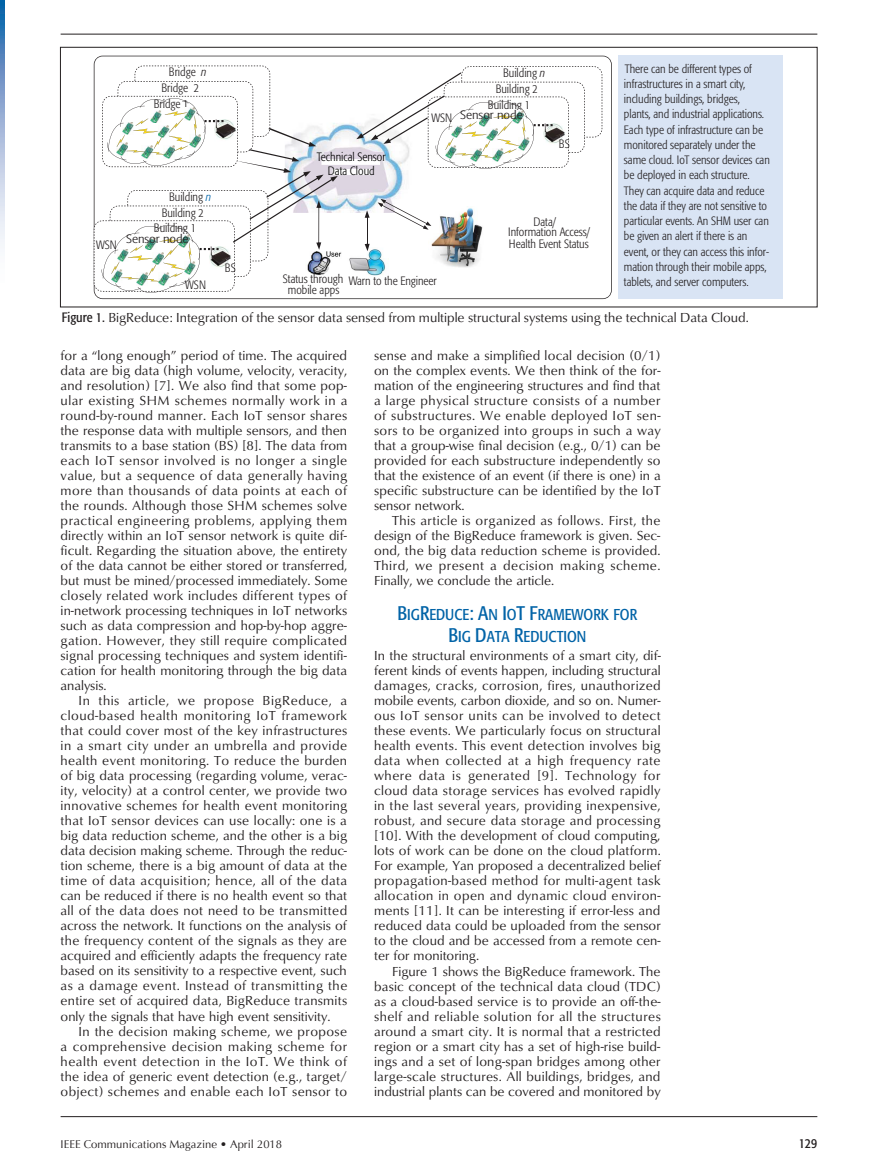
<style>
.page{position:relative;width:878px;height:1175px;background:#fff}
.page>*{position:absolute;margin:0;border:0;box-sizing:border-box;transform-origin:0 0}
.t1{font:15.6px/22.5px "Formata Condensed SC800";color:#0163a7;text-align:center}
.t2{font:13.5px/15px "Classico URW";color:#231f20;text-align:justify}
.t3{font:13.5px "Formata Condensed SC800";color:#231f20}
.t4{font:300 condensed 12px/15.3px "Formata";color:#231f20}
.t5{font:300 condensed 12px/13.4px "Formata";color:#000;text-align:center}
.t6{font:300 condensed 12px "Formata";color:#231f20;scale:1.19 1}
.t7{font:11.25px "Optima";color:#231f20}
.s1{font-style:italic}
.s2{font-style:italic;color:#0063a7}
.s3{font-family:"Formata";font-stretch:condensed}
.s4{font-size:19.5px}
</style>
<div class="page">
<hr style="left:61px;top:34px;width:756px;height:1px;background:#231f20">
<hr style="left:61px;top:1115px;width:756px;height:1px;background:#231f20">
<svg style="left:0;top:0;width:4px;height:246px"></svg>
<svg style="left:94px;top:56px;width:517px;height:243px"></svg>
<img style="left:346px;top:248px;width:42px;height:29px">
<img style="left:428px;top:206px;width:56px;height:62px">
<img style="left:338px;top:251px;width:4px;height:26px">
<img style="left:338px;top:114px;width:74px;height:99px">
<img style="left:338px;top:152px;width:18px;height:6px">
<svg style="left:356px;top:66px;width:246px;height:103px"></svg>
<svg style="left:364px;top:210px;width:5px;height:8px"></svg>
<svg style="left:364px;top:243px;width:5px;height:8px"></svg>
<hr style="left:366px;top:216px;width:1px;height:32px;background:#231f20">
<svg style="left:377px;top:199px;width:54px;height:31px"></svg>
<svg style="left:94px;top:66px;width:244px;height:227px"></svg>
<hr style="left:318px;top:206px;width:1px;height:40px;background:#231f20">
<div style="left:618px;top:55px;width:164px;height:244px;background:#d9e4f4"></div>
<div style="left:60px;top:47px;width:757px;height:260px;border:1px solid #231f20"></div>
<p class="t4" style="left:169px;top:64px;width:39px">Bridge <span class="s1">n</span></p>
<p class="t4" style="left:161px;top:80px;width:39px">Bridge 2</p>
<p class="t4" style="left:154px;top:96px;width:36px">Bridge 1</p>
<p class="t4" style="left:96px;top:237px;width:22px">WSN</p>
<p class="t4" style="left:169px;top:189px;width:44px">Building <span class="s2">n</span></p>
<p class="t4" style="left:162px;top:205px;width:43px">Building 2</p>
<p class="t4" style="left:154px;top:221px;width:43px">Building 1</p>
<p class="t6" style="left:126px;top:231px;width:54px">Sensor node</p>
<p class="t4" style="left:185px;top:277px;width:22px">WSN</p>
<p class="t4" style="left:225px;top:260px;width:12px">BS</p>
<p class="t5" style="left:316px;top:151px;width:70px">Technical Sensor<br>Data Cloud</p>
<p class="t4" style="left:503px;top:65px;width:44px">Building <span class="s1">n</span></p>
<p class="t4" style="left:431px;top:107px;width:93px">WSN Sensor node</p>
<p class="t4" style="left:495px;top:81px;width:43px">Building 2</p>
<p class="t4" style="left:487px;top:97px;width:43px">Building 1</p>
<p class="t4" style="left:558px;top:136px;width:12px">BS</p>
<p class="t4" style="left:508px;top:216px;width:83px;line-height:10.2px;text-indent:25px">Data/<br>Information Access/</p>
<p class="t4" style="left:508px;top:236px;width:81px">Health Event Status</p>
<p class="t4" style="left:283px;top:274px;width:62px;line-height:10.4px;text-align:center">Status through mobile apps</p>
<p class="t4" style="left:349px;top:273px;width:89px">Warn to the Engineer</p>
<p class="t4" style="left:624px;top:61px;width:129px">There can be different types of</p>
<p class="t4" style="left:623px;top:91px;width:147px">including buildings, bridges, plants, and industrial applications.<br>Each type of infrastructure can be monitored separately under the same cloud. IoT sensor devices can be deployed in each structure.<br>They can acquire data and reduce the data if they are not sensitive to particular events. An SHM user can be given an alert if there is an event, or they can access this infor&shy;mation through their mobile apps, tablets, and server computers.</p>
<p class="t4" style="left:623px;top:76px;width:123px">infrastructures in a smart city,</p>
<p class="t2" style="left:62px;top:309px;width:688px"><span class="s3">Figure 1.</span> BigReduce: Integration of the sensor data sensed from multiple structural systems using the technical Data Cloud.</p>
<p class="t2" style="left:61px;top:347px;width:288px">for a “long enough” period of time. The acquired data are big data (high volume, velocity, veracity, and resolution) [7]. We also find that some pop&shy;ular existing SHM schemes normally work in a round-by-round manner. Each IoT sensor shares the response data with multiple sensors, and then transmits to a base station (BS) [8]. The data from each IoT sensor involved is no longer a single value, but a sequence of data generally having more than thousands of data points at each of the rounds. Although those SHM schemes solve practical engineering problems, applying them directly within an IoT sensor network is quite dif&shy;ficult. Regarding the situation above, the entirety of the data cannot be either stored or transferred, but must be mined/processed immediately. Some closely related work includes different types of in-network processing techniques in IoT networks such as data compression and hop-by-hop aggre&shy;gation. However, they still require complicated signal processing techniques and system identifi&shy;cation for health monitoring through the big data analysis.</p>
<p class="t2" style="left:61px;top:692px;width:288px;text-indent:18px">In this article, we propose BigReduce, a cloud-based health monitoring IoT framework that could cover most of the key infrastructures in a smart city under an umbrella and provide health event monitoring. To reduce the burden of big data processing (regarding volume, verac&shy;ity, velocity) at a control center, we provide two innovative schemes for health event monitoring that IoT sensor devices can use locally: one is a big data reduction scheme, and the other is a big data decision making scheme. Through the reduc&shy;tion scheme, there is a big amount of data at the time of data acquisition; hence, all of the data can be reduced if there is no health event so that all of the data does not need to be transmitted across the network. It functions on the analysis of the frequency content of the signals as they are acquired and efficiently adapts the frequency rate based on its sensitivity to a respective event, such as a damage event. Instead of transmitting the entire set of acquired data, BigReduce transmits only the signals that have high event sensitivity.</p>
<p class="t2" style="left:61px;top:1022px;width:288px;text-indent:18px">In the decision making scheme, we propose a comprehensive decision making scheme for health event detection in the IoT. We think of the idea of generic event detection (e.g., target/ object) schemes and enable each IoT sensor to</p>
<p class="t2" style="left:374px;top:347px;width:288px">sense and make a simplified local decision (0/1) on the complex events. We then think of the for&shy;mation of the engineering structures and find that a large physical structure consists of a number of substructures. We enable deployed IoT sen&shy;sors to be organized into groups in such a way that a group-wise final decision (e.g., 0/1) can be provided for each substructure independently so that the existence of an event (if there is one) in a specific substructure can be identified by the IoT sensor network.</p>
<p class="t2" style="left:374px;top:512px;width:288px;text-indent:18px">This article is organized as follows. First, the design of the BigReduce framework is given. Sec&shy;ond, the big data reduction scheme is provided.<br>Third, we present a decision making scheme.<br>Finally, we conclude the article.</p>
<p class="t1" style="left:397px;top:603px;width:241px"><span class="s4">B</span>IG<span class="s4">R</span>EDUCE<span class="s4">: A</span>N <span class="s4">I</span>O<span class="s4">T F</span>RAMEWORK FOR<br><span class="s4">B</span>IG <span class="s4">D</span>ATA <span class="s4">R</span>EDUCTION</p>
<p class="t2" style="left:374px;top:647px;width:288px">In the structural environments of a smart city, dif&shy;ferent kinds of events happen, including structural damages, cracks, corrosion, fires, unauthorized mobile events, carbon dioxide, and so on. Numer&shy;ous IoT sensor units can be involved to detect these events. We particularly focus on structural health events. This event detection involves big data when collected at a high frequency rate where data is generated [9]. Technology for cloud data storage services has evolved rapidly in the last several years, providing inexpensive, robust, and secure data storage and processing [10]. With the development of cloud computing, lots of work can be done on the cloud platform.<br>For example, Yan proposed a decentralized belief propagation-based method for multi-agent task allocation in open and dynamic cloud environ&shy;ments [11]. It can be interesting if error-less and reduced data could be uploaded from the sensor to the cloud and be accessed from a remote cen&shy;ter for monitoring.</p>
<p class="t2" style="left:374px;top:962px;width:288px;text-indent:18px">Figure 1 shows the BigReduce framework. The basic concept of the technical data cloud (TDC) as a cloud-based service is to provide an off-the&shy;shelf and reliable solution for all the structures around a smart city. It is normal that a restricted region or a smart city has a set of high-rise build&shy;ings and a set of long-span bridges among other large-scale structures. All buildings, bridges, and industrial plants can be covered and monitored by</p>
<p class="t7" style="left:61px;top:1137px;width:223px">IEEE Communications Magazine • April 2018</p>
<p class="t3" style="left:798px;top:1134px;width:20px">129</p>
</div>
